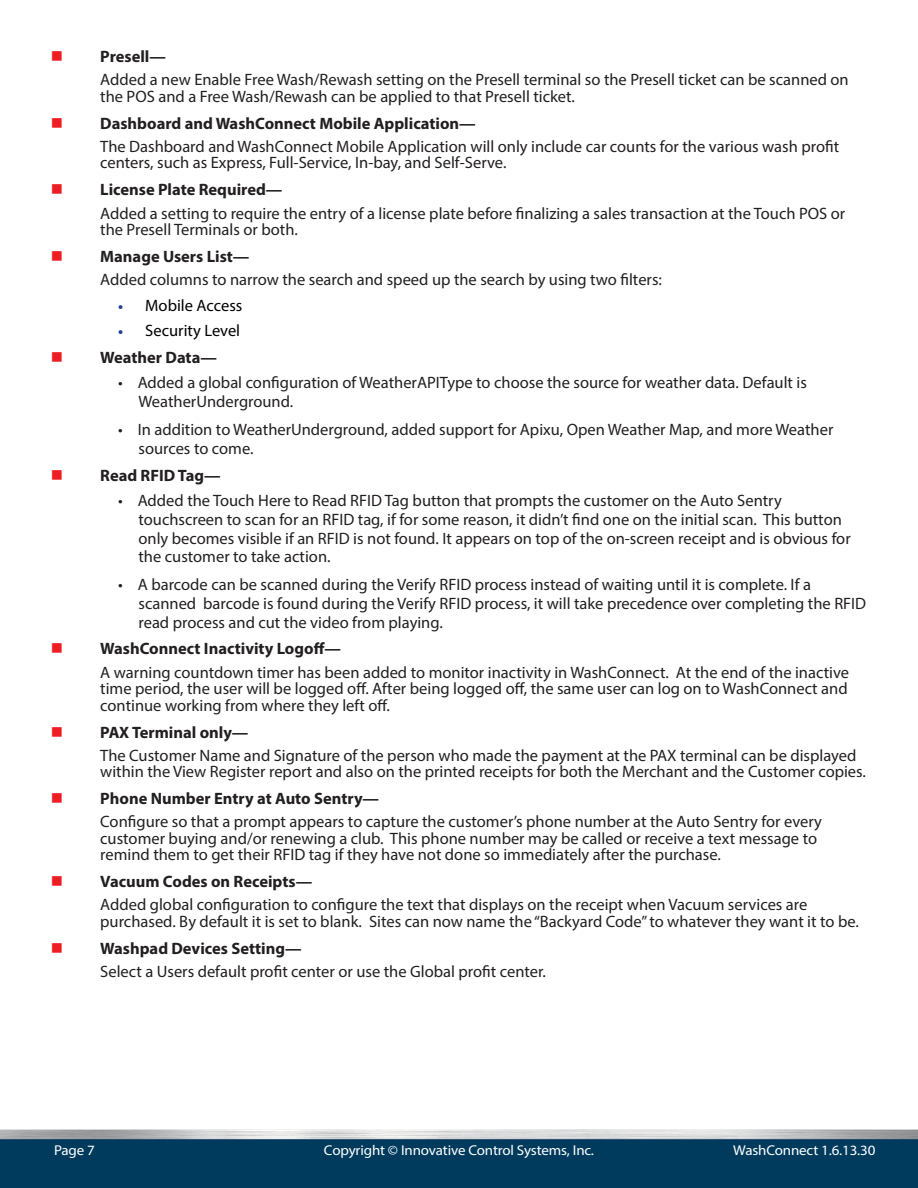
<style>
.page{position:relative;width:918px;height:1188px;background:#fff}
.page>*{position:absolute;margin:0;border:0;box-sizing:border-box;transform-origin:0 0}
.Indented{font:16.5px/16.5px "Myriad Pro";color:#231f20}
.t1{font:700 16.5px "Myriad Pro";color:#231f20}
.t2{font:16.5px "Myriad Pro";color:#000}
.t3{font:14.25px "Myriad Pro";letter-spacing:-.01em;color:#fff;scale:1.05 1}
.s1{font-weight:700;font-size:15px;color:#253f8e}
</style>
<div class="page">
<img style="left:0;top:1129px;width:918px;height:59px">
<p class="t1" style="left:100px;top:46px;width:67px">Presell—</p>
<p class="Indented" style="left:100px;top:71px;width:750px">Added a new Enable Free Wash/Rewash setting on the Presell terminal so the Presell ticket can be scanned on the POS and a Free Wash/Rewash can be applied to that Presell ticket.</p>
<p class="t1" style="left:100px;top:112px;width:377px">Dashboard and WashConnect Mobile Application—</p>
<p class="Indented" style="left:100px;top:138px;width:740px">The Dashboard and WashConnect Mobile Application will only include car counts for the various wash profit centers, such as Express, Full-Service, In-bay, and Self-Serve.</p>
<p class="t1" style="left:100px;top:179px;width:184px">License Plate Required—</p>
<p class="Indented" style="left:100px;top:204px;width:747px">Added a setting to require the entry of a license plate before finalizing a sales transaction at the Touch POS or the Presell Terminals or both.</p>
<p class="t1" style="left:100px;top:246px;width:151px">Manage Users List—</p>
<p class="Indented" style="left:100px;top:271px;width:563px">Added columns to narrow the search and speed up the search by using two filters:</p>
<p class="t2" style="left:118px;top:295px;width:126px"><span class="s1">•</span> Mobile Access</p>
<p class="t2" style="left:118px;top:320px;width:123px"><span class="s1">•</span> Security Level</p>
<p class="t1" style="left:100px;top:347px;width:118px">Weather Data—</p>
<p class="Indented" style="left:139px;top:373px;width:670px;line-height:18.8px;text-indent:-20px">• Added a global configuration of WeatherAPIType to choose the source for weather data. Default is<br>WeatherUnderground.</p>
<p class="Indented" style="left:139px;top:420px;width:696px;line-height:18.8px;text-indent:-20px">• In addition to WeatherUnderground, added support for Apixu, Open Weather Map, and more Weather sources to come.</p>
<p class="t1" style="left:100px;top:464px;width:122px">Read RFID Tag—</p>
<p class="Indented" style="left:139px;top:491px;width:714px;line-height:18.8px;text-indent:-20px">• Added the Touch Here to Read RFID Tag button that prompts the customer on the Auto Sentry touchscreen to scan for an RFID tag, if for some reason, it didn’t find one on the initial scan. This button only becomes visible if an RFID is not found. It appears on top of the on-screen receipt and is obvious for the customer to take action.</p>
<p class="Indented" style="left:139px;top:575px;width:729px;line-height:18.8px;text-indent:-20px">• A barcode can be scanned during the Verify RFID process instead of waiting until it is complete. If a scanned barcode is found during the Verify RFID process, it will take precedence over completing the RFID read process and cut the video from playing.</p>
<p class="t1" style="left:100px;top:638px;width:242px">WashConnect Inactivity Logoff—</p>
<p class="Indented" style="left:100px;top:664px;width:750px;text-align:justify">A warning countdown timer has been added to monitor inactivity in WashConnect. At the end of the inactive time period, the user will be logged off. After being logged off, the same user can log on to WashConnect and continue working from where they left off.</p>
<p class="t1" style="left:100px;top:721px;width:150px">PAX Terminal only—</p>
<p class="Indented" style="left:100px;top:747px;width:767px">The Customer Name and Signature of the person who made the payment at the PAX terminal can be displayed within the View Register report and also on the printed receipts for both the Merchant and the Customer copies.</p>
<p class="t1" style="left:100px;top:788px;width:280px">Phone Number Entry at Auto Sentry—</p>
<p class="Indented" style="left:100px;top:813px;width:723px">Configure so that a prompt appears to capture the customer’s phone number at the Auto Sentry for every customer buying and/or renewing a club. This phone number may be called or receive a text message to remind them to get their RFID tag if they have not done so immediately after the purchase.</p>
<p class="t1" style="left:100px;top:871px;width:213px">Vacuum Codes on Receipts—</p>
<p class="Indented" style="left:100px;top:896px;width:760px">Added global configuration to configure the text that displays on the receipt when Vacuum services are purchased. By default it is set to blank. Sites can now name the “Backyard Code” to whatever they want it to be.</p>
<p class="t1" style="left:100px;top:937px;width:203px">Washpad Devices Setting—</p>
<p class="Indented" style="left:100px;top:963px;width:447px">Select a Users default profit center or use the Global profit center.</p>
<p class="t3" style="left:54px;top:1142px;width:40px">Page 7</p>
<p class="t3" style="left:324px;top:1142px;width:259px">Copyright © Innovative Control Systems, Inc.</p>
<p class="t3" style="left:733px;top:1142px;width:137px">WashConnect 1.6.13.30</p>
</div>
